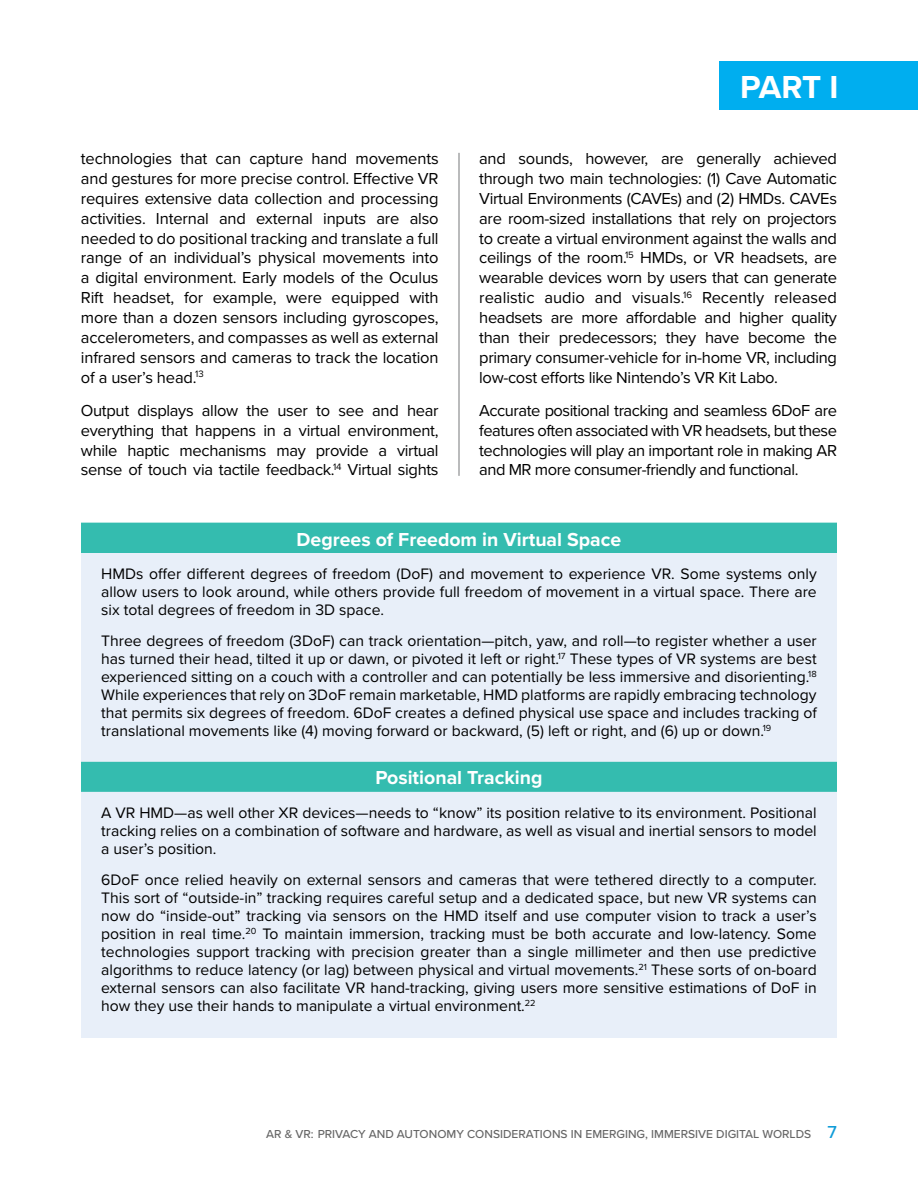
<style>
.page{position:relative;width:918px;height:1188px;background:#fff}
.page>*{position:absolute;margin:0;border:0;box-sizing:border-box;transform-origin:0 0}
.t1{font:700 33px "Proxima Nova";color:#fff}
.t2{font:700 19.5px "Proxima Nova";color:#fff}
.t3{font:16.5px/19.8px "Proxima Nova";letter-spacing:-.02em;color:#000;text-align:justify}
.t4{font:15.75px/18px "Proxima Nova";color:#000;text-align:justify}
.t5{font:500 12px "Proxima Nova";color:#666}
.s1{font-size:18px;color:#109cd8}
</style>
<div class="page">
<hr style="left:459px;top:153px;width:1px;height:323px;background:#77787b">
<div style="left:720px;top:61px;width:198px;height:48px;background:#00aeef"></div>
<div style="left:81px;top:523px;width:756px;height:30px;background:#34bcaf"></div>
<div style="left:81px;top:553px;width:756px;height:485px;background:#e8eff9"></div>
<p class="t3" style="left:81px;top:148px;width:359px">technologies that can capture hand movements and gestures for more precise control. Effective VR requires extensive data collection and processing activities. Internal and external inputs are also needed to do positional tracking and translate a full range of an individual’s physical movements into a digital environment. Early models of the Oculus Rift headset, for example, were equipped with more than a dozen sensors including gyroscopes, accelerometers, and compasses as well as external infrared sensors and cameras to track the location of a user’s head.<sup>13</sup></p>
<p class="t3" style="left:81px;top:400px;width:359px">Output displays allow the user to see and hear everything that happens in a virtual environment, while haptic mechanisms may provide a virtual sense of touch via tactile feedback.<sup>14</sup> Virtual sights</p>
<h1 class="t1" style="left:740px;top:62px;width:100px">PART I</h1>
<p class="t3" style="left:479px;top:148px;width:359px">and sounds, however, are generally achieved through two main technologies: (1) Cave Automatic Virtual Environments (CAVEs) and (2) HMDs. CAVEs are room-sized installations that rely on projectors to create a virtual environment against the walls and ceilings of the room.<sup>15</sup> HMDs, or VR headsets, are wearable devices worn by users that can generate realistic audio and visuals.<sup>16</sup> Recently released headsets are more affordable and higher quality than their predecessors; they have become the primary consumer-vehicle for in-home VR, including low-cost efforts like Nintendo’s VR Kit Labo.</p>
<p class="t3" style="left:479px;top:400px;width:359px">Accurate positional tracking and seamless 6DoF are features often associated with VR headsets, but these technologies will play an important role in making AR and MR more consumer-friendly and functional.</p>
<p class="t2" style="left:297px;top:524px;width:326px">Degrees of Freedom in Virtual Space</p>
<p class="t4" style="left:101px;top:564px;width:717px">HMDs offer different degrees of freedom (DoF) and movement to experience VR. Some systems only allow users to look around, while others provide full freedom of movement in a virtual space. There are six total degrees of freedom in 3D space.</p>
<p class="t4" style="left:101px;top:632px;width:717px">Three degrees of freedom (3DoF) can track orientation—pitch, yaw, and roll—to register whether a user has turned their head, tilted it up or dawn, or pivoted it left or right.<sup>17</sup> These types of VR systems are best experienced sitting on a couch with a controller and can potentially be less immersive and disorienting.<sup>18<br></sup>While experiences that rely on 3DoF remain marketable, HMD platforms are rapidly embracing technology that permits six degrees of freedom. 6DoF creates a defined physical use space and includes tracking of translational movements like (4) moving forward or backward, (5) left or right, and (6) up or down.<sup>19</sup></p>
<p class="t2" style="left:375px;top:763px;width:169px">Positional Tracking</p>
<p class="t4" style="left:101px;top:803px;width:717px">A VR HMD—as well other XR devices—needs to “know” its position relative to its environment. Positional tracking relies on a combination of software and hardware, as well as visual and inertial sensors to model a user’s position.</p>
<p class="t4" style="left:101px;top:871px;width:717px">6DoF once relied heavily on external sensors and cameras that were tethered directly to a computer.<br>This sort of “outside-in” tracking requires careful setup and a dedicated space, but new VR systems can now do “inside-out” tracking via sensors on the HMD itself and use computer vision to track a user’s position in real time.<sup>20</sup> To maintain immersion, tracking must be both accurate and low-latency. Some technologies support tracking with precision greater than a single millimeter and then use predictive algorithms to reduce latency (or lag) between physical and virtual movements.<sup>21</sup> These sorts of on-board external sensors can also facilitate VR hand-tracking, giving users more sensitive estimations of DoF in how they use their hands to manipulate a virtual environment.<sup>22</sup></p>
<p class="t5" style="left:266px;top:1125px;width:572px">AR &amp; VR: PRIVACY AND AUTONOMY CONSIDERATIONS IN EMERGING, IMMERSIVE DIGITAL WORLDS <span class="s1">7</span></p>
</div>
